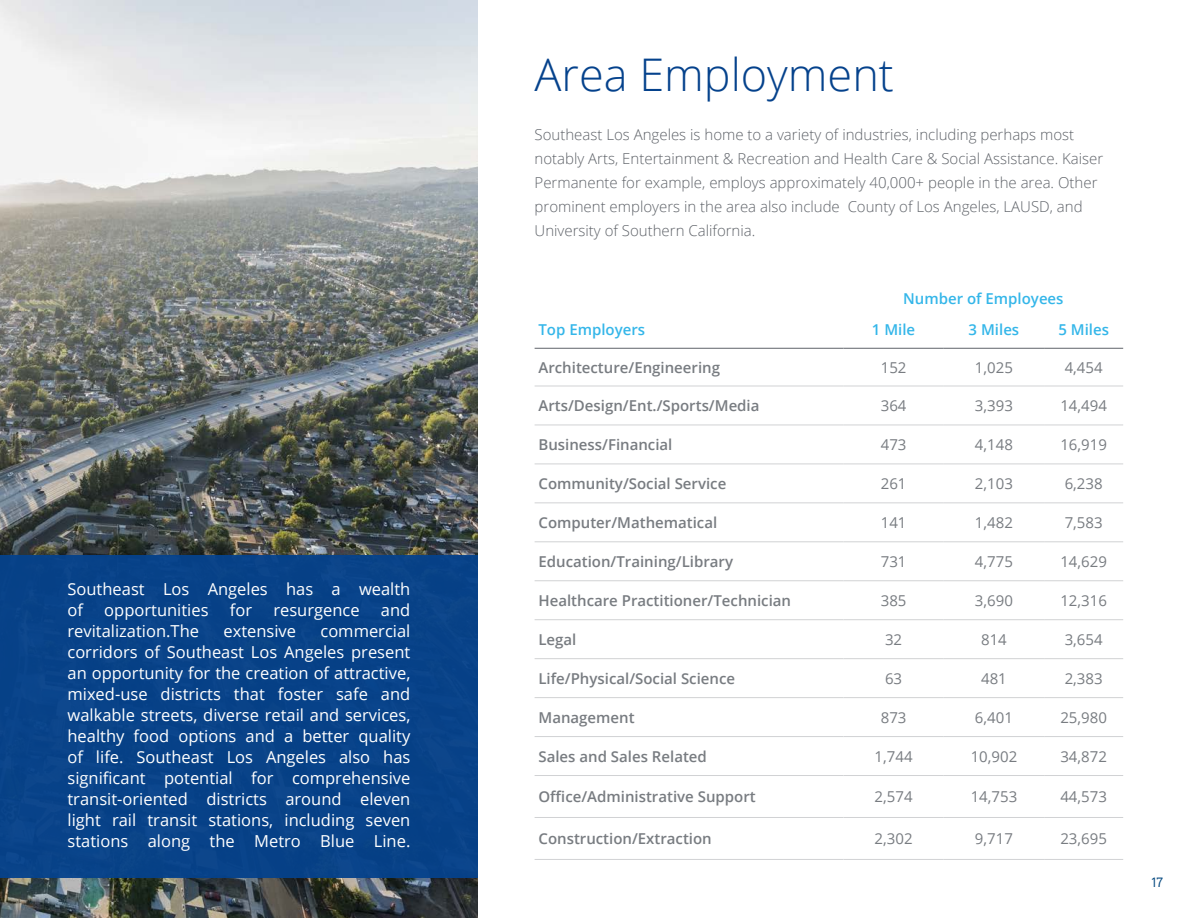
<style>
.page{position:relative;width:1188px;height:918px;background:#fff}
.page>*{position:absolute;margin:0;border:0;box-sizing:border-box;transform-origin:0 0}
.H1_-_Dark_Blue{font:300 45px "Open Sans";color:#05428c}
.Copy_-_Extra_Line_Sp{font:16.5px/21px "Open Sans";color:#fff}
.t1{font:300 15px/24px "Open Sans";color:#5f6369}
.BC{font:600 15px "Open Sans";color:#787c81}
.Tiny_Table_Text{font:15px "Open Sans";color:#787c81}
.Table_Headers{font:600 15px "Open Sans";color:#34b6e9}
.t2{font:500 13.5px "Aaux Next";color:#00467e}
</style>
<div class="page">
<img style="left:0;top:0;width:478px;height:918px">
<svg style="left:535px;top:347px;width:588px;height:1px"></svg>
<hr style="left:535px;top:464px;width:308px;height:1px;background:#d1d2d4">
<hr style="left:843px;top:464px;width:101px;height:1px;background:#d1d2d4">
<hr style="left:944px;top:464px;width:100px;height:1px;background:#d1d2d4">
<hr style="left:1044px;top:464px;width:79px;height:1px;background:#d1d2d4">
<hr style="left:535px;top:697px;width:308px;height:1px;background:#d1d2d4">
<hr style="left:843px;top:697px;width:101px;height:1px;background:#d1d2d4">
<hr style="left:944px;top:697px;width:100px;height:1px;background:#d1d2d4">
<hr style="left:1044px;top:697px;width:79px;height:1px;background:#d1d2d4">
<hr style="left:535px;top:775px;width:308px;height:1px;background:#d1d2d4">
<hr style="left:843px;top:775px;width:101px;height:1px;background:#d1d2d4">
<hr style="left:944px;top:775px;width:100px;height:1px;background:#d1d2d4">
<hr style="left:1044px;top:775px;width:79px;height:1px;background:#d1d2d4">
<hr style="left:535px;top:817px;width:308px;height:1px;background:#d1d2d4">
<hr style="left:843px;top:817px;width:101px;height:1px;background:#d1d2d4">
<hr style="left:944px;top:817px;width:100px;height:1px;background:#d1d2d4">
<hr style="left:1044px;top:817px;width:79px;height:1px;background:#d1d2d4">
<hr style="left:535px;top:859px;width:308px;height:1px;background:#d1d2d4">
<hr style="left:843px;top:859px;width:101px;height:1px;background:#d1d2d4">
<hr style="left:944px;top:859px;width:100px;height:1px;background:#d1d2d4">
<hr style="left:1044px;top:859px;width:79px;height:1px;background:#d1d2d4">
<hr style="left:535px;top:348px;width:308px;height:1px;background:#5f6369">
<hr style="left:843px;top:348px;width:101px;height:1px;background:#5f6369">
<hr style="left:944px;top:348px;width:100px;height:1px;background:#5f6369">
<hr style="left:1044px;top:348px;width:79px;height:1px;background:#5f6369">
<hr style="left:535px;top:386px;width:308px;height:1px;background:#d1d2d4">
<hr style="left:843px;top:386px;width:101px;height:1px;background:#d1d2d4">
<hr style="left:944px;top:386px;width:100px;height:1px;background:#d1d2d4">
<hr style="left:1044px;top:386px;width:79px;height:1px;background:#d1d2d4">
<hr style="left:535px;top:425px;width:308px;height:1px;background:#d1d2d4">
<hr style="left:843px;top:425px;width:101px;height:1px;background:#d1d2d4">
<hr style="left:944px;top:425px;width:100px;height:1px;background:#d1d2d4">
<hr style="left:1044px;top:425px;width:79px;height:1px;background:#d1d2d4">
<hr style="left:535px;top:503px;width:308px;height:1px;background:#d1d2d4">
<hr style="left:843px;top:503px;width:101px;height:1px;background:#d1d2d4">
<hr style="left:944px;top:503px;width:100px;height:1px;background:#d1d2d4">
<hr style="left:1044px;top:503px;width:79px;height:1px;background:#d1d2d4">
<hr style="left:535px;top:542px;width:308px;height:1px;background:#d1d2d4">
<hr style="left:843px;top:542px;width:101px;height:1px;background:#d1d2d4">
<hr style="left:944px;top:542px;width:100px;height:1px;background:#d1d2d4">
<hr style="left:1044px;top:542px;width:79px;height:1px;background:#d1d2d4">
<hr style="left:535px;top:581px;width:308px;height:1px;background:#d1d2d4">
<hr style="left:843px;top:581px;width:101px;height:1px;background:#d1d2d4">
<hr style="left:944px;top:581px;width:100px;height:1px;background:#d1d2d4">
<hr style="left:1044px;top:581px;width:79px;height:1px;background:#d1d2d4">
<hr style="left:535px;top:619px;width:308px;height:1px;background:#d1d2d4">
<hr style="left:843px;top:619px;width:101px;height:1px;background:#d1d2d4">
<hr style="left:944px;top:619px;width:100px;height:1px;background:#d1d2d4">
<hr style="left:1044px;top:619px;width:79px;height:1px;background:#d1d2d4">
<hr style="left:535px;top:658px;width:308px;height:1px;background:#d1d2d4">
<hr style="left:843px;top:658px;width:101px;height:1px;background:#d1d2d4">
<hr style="left:944px;top:658px;width:100px;height:1px;background:#d1d2d4">
<hr style="left:1044px;top:658px;width:79px;height:1px;background:#d1d2d4">
<hr style="left:535px;top:736px;width:308px;height:1px;background:#d1d2d4">
<hr style="left:843px;top:736px;width:101px;height:1px;background:#d1d2d4">
<hr style="left:944px;top:736px;width:100px;height:1px;background:#d1d2d4">
<hr style="left:1044px;top:736px;width:79px;height:1px;background:#d1d2d4">
<div style="left:0;top:555px;width:478px;height:323px;background:#05428c"></div>
<p class="Copy_-_Extra_Line_Sp" style="left:68px;top:578px;width:344px">Southeast Los Angeles has a wealth of</p>
<p class="Copy_-_Extra_Line_Sp" style="left:104px;top:599px;width:106px">opportunities</p>
<p class="Copy_-_Extra_Line_Sp" style="left:230px;top:599px;width:24px">for</p>
<p class="Copy_-_Extra_Line_Sp" style="left:273px;top:599px;width:88px">resurgence</p>
<p class="Copy_-_Extra_Line_Sp" style="left:381px;top:599px;width:31px">and</p>
<p class="Copy_-_Extra_Line_Sp" style="left:68px;top:620px;width:133px">revitalization.The</p>
<p class="Copy_-_Extra_Line_Sp" style="left:224px;top:620px;width:74px">extensive</p>
<p class="Copy_-_Extra_Line_Sp" style="left:68px;top:620px;width:344px;text-align:justify;text-indent:253px">commercial corridors of Southeast Los Angeles present an opportunity for the creation of attractive, mixed-use districts that foster safe and walkable streets, diverse retail and services, healthy food options and a better quality of life. Southeast Los Angeles also has significant potential for comprehensive transit-oriented districts around eleven light rail transit stations, including seven stations along the Metro Blue Line.</p>
<p class="H1_-_Dark_Blue" style="left:535px;top:44px;width:361px">Area Employment</p>
<p class="t1" style="left:535px;top:122px;width:570px">Southeast Los Angeles is home to a variety of industries, including perhaps most notably Arts, Entertainment &amp; Recreation and Health Care &amp; Social Assistance. Kaiser Permanente for example, employs approximately 40,000+ people in the area. Other prominent employers in the area also include County of Los Angeles, LAUSD, and University of Southern California.</p>
<p class="Table_Headers" style="left:903px;top:288px;width:162px">Number of Employees</p>
<p class="Table_Headers" style="left:539px;top:319px;width:108px">Top Employers</p>
<p class="Table_Headers" style="left:872px;top:319px;width:45px">1 Mile</p>
<p class="Table_Headers" style="left:969px;top:319px;width:52px">3 Miles</p>
<p class="Table_Headers" style="left:1058px;top:319px;width:52px">5 Miles</p>
<p class="BC" style="left:539px;top:357px;width:183px">Architecture/Engineering</p>
<p class="Tiny_Table_Text" style="left:881px;top:357px;width:27px">152</p>
<p class="Tiny_Table_Text" style="left:975px;top:357px;width:39px">1,025</p>
<p class="Tiny_Table_Text" style="left:1065px;top:357px;width:39px">4,454</p>
<p class="BC" style="left:539px;top:395px;width:223px">Arts/Design/Ent./Sports/Media</p>
<p class="Tiny_Table_Text" style="left:881px;top:395px;width:27px">364</p>
<p class="Tiny_Table_Text" style="left:975px;top:395px;width:39px">3,393</p>
<p class="Tiny_Table_Text" style="left:1060px;top:395px;width:48px">14,494</p>
<p class="BC" style="left:539px;top:434px;width:135px">Business/Financial</p>
<p class="Tiny_Table_Text" style="left:881px;top:434px;width:27px">473</p>
<p class="Tiny_Table_Text" style="left:975px;top:434px;width:39px">4,148</p>
<p class="Tiny_Table_Text" style="left:1060px;top:434px;width:48px">16,919</p>
<p class="BC" style="left:539px;top:473px;width:189px">Community/Social Service</p>
<p class="Tiny_Table_Text" style="left:881px;top:473px;width:27px">261</p>
<p class="Tiny_Table_Text" style="left:975px;top:473px;width:39px">2,103</p>
<p class="Tiny_Table_Text" style="left:1065px;top:473px;width:39px">6,238</p>
<p class="BC" style="left:539px;top:512px;width:180px">Computer/Mathematical</p>
<p class="Tiny_Table_Text" style="left:881px;top:512px;width:27px">141</p>
<p class="Tiny_Table_Text" style="left:975px;top:512px;width:39px">1,482</p>
<p class="Tiny_Table_Text" style="left:1065px;top:512px;width:39px">7,583</p>
<p class="BC" style="left:539px;top:551px;width:196px">Education/Training/Library</p>
<p class="Tiny_Table_Text" style="left:881px;top:551px;width:27px">731</p>
<p class="Tiny_Table_Text" style="left:975px;top:551px;width:39px">4,775</p>
<p class="Tiny_Table_Text" style="left:1060px;top:551px;width:48px">14,629</p>
<p class="BC" style="left:539px;top:590px;width:254px">Healthcare Practitioner/Technician</p>
<p class="Tiny_Table_Text" style="left:881px;top:590px;width:27px">385</p>
<p class="Tiny_Table_Text" style="left:975px;top:590px;width:39px">3,690</p>
<p class="Tiny_Table_Text" style="left:1060px;top:590px;width:48px">12,316</p>
<p class="BC" style="left:539px;top:629px;width:39px">Legal</p>
<p class="Tiny_Table_Text" style="left:885px;top:629px;width:19px">32</p>
<p class="Tiny_Table_Text" style="left:981px;top:629px;width:27px">814</p>
<p class="Tiny_Table_Text" style="left:1065px;top:629px;width:39px">3,654</p>
<p class="BC" style="left:539px;top:668px;width:198px">Life/Physical/Social Science</p>
<p class="Tiny_Table_Text" style="left:885px;top:668px;width:19px">63</p>
<p class="Tiny_Table_Text" style="left:981px;top:668px;width:27px">481</p>
<p class="Tiny_Table_Text" style="left:1065px;top:668px;width:39px">2,383</p>
<p class="BC" style="left:539px;top:707px;width:98px">Management</p>
<p class="Tiny_Table_Text" style="left:881px;top:707px;width:27px">873</p>
<p class="Tiny_Table_Text" style="left:975px;top:707px;width:39px">6,401</p>
<p class="Tiny_Table_Text" style="left:1060px;top:707px;width:48px">25,980</p>
<p class="BC" style="left:539px;top:746px;width:170px">Sales and Sales Related</p>
<p class="Tiny_Table_Text" style="left:875px;top:746px;width:39px">1,744</p>
<p class="Tiny_Table_Text" style="left:971px;top:746px;width:48px">10,902</p>
<p class="Tiny_Table_Text" style="left:1060px;top:746px;width:48px">34,872</p>
<p class="BC" style="left:539px;top:787px;width:219px">Office/Administrative Support</p>
<p class="Tiny_Table_Text" style="left:875px;top:787px;width:39px">2,574</p>
<p class="Tiny_Table_Text" style="left:971px;top:787px;width:48px">14,753</p>
<p class="Tiny_Table_Text" style="left:1060px;top:787px;width:48px">44,573</p>
<p class="BC" style="left:539px;top:828px;width:175px">Construction/Extraction</p>
<p class="Tiny_Table_Text" style="left:875px;top:829px;width:39px">2,302</p>
<p class="Tiny_Table_Text" style="left:975px;top:829px;width:39px">9,717</p>
<p class="Tiny_Table_Text" style="left:1060px;top:829px;width:48px">23,695</p>
<p class="t2" style="left:1152px;top:873px;width:13px">17</p>
</div>
